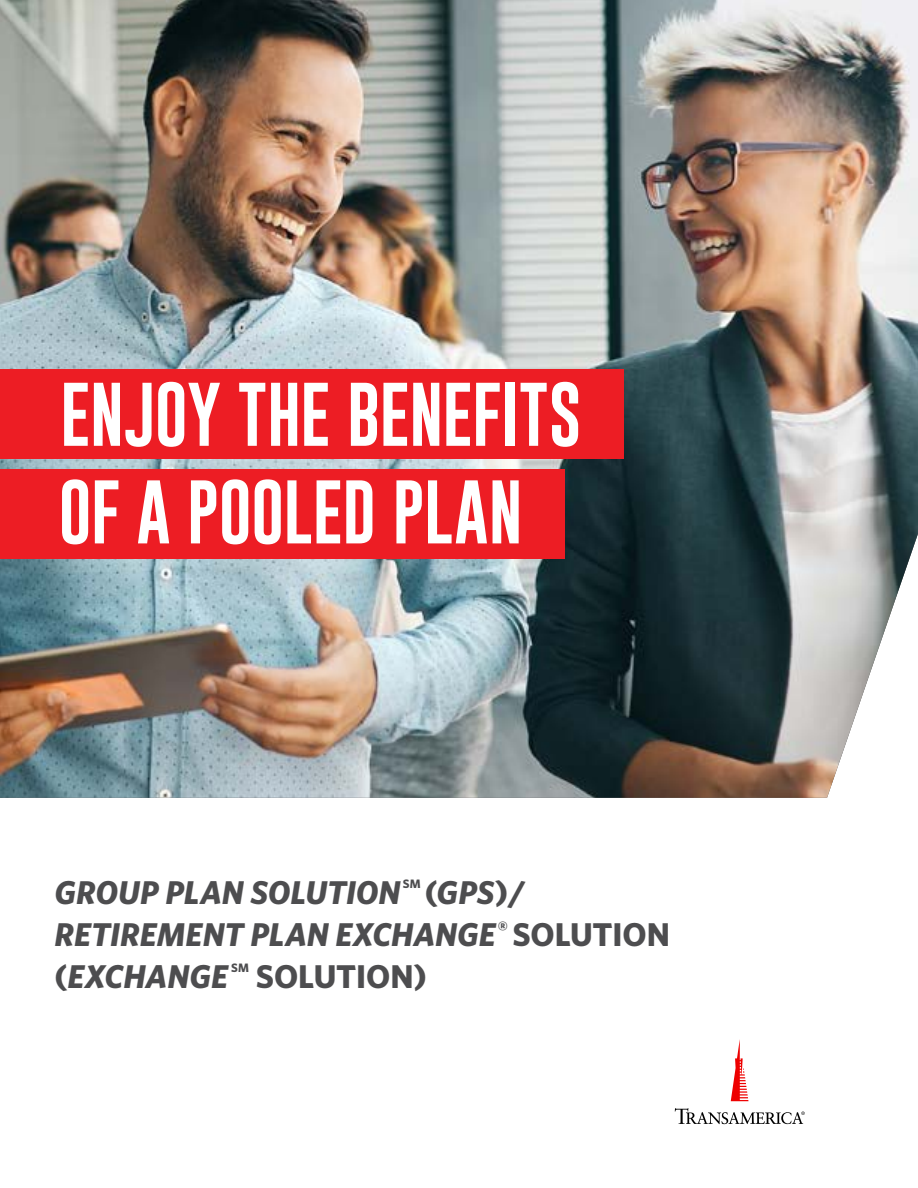
<style>
.page{position:relative;width:918px;height:1188px;background:#fff}
.page>*{position:absolute;margin:0;border:0;box-sizing:border-box;transform-origin:0 0}
.t1{font:65.85px/97.6px "Gobold";letter-spacing:-.01em;color:#fff}
.t2{font:italic 700 33px/42px "Whitney";color:#4d4d4f}
.t3{font:700 33px "Whitney";letter-spacing:-.005em;color:#4d4d4f}
.t4{font:700 12.3px "Whitney";color:#4d4d4f}
.s1{font-style:normal}
</style>
<div class="page">
<img style="left:0;top:0;width:918px;height:798px">
<div style="left:0;top:369px;width:624px;height:90px;background:#ed1d24"></div>
<div style="left:0;top:469px;width:565px;height:89px;background:#ed1d24"></div>
<svg style="left:731px;top:1039px;width:17px;height:62px"></svg>
<svg style="left:675px;top:1108px;width:130px;height:16px"></svg>
<h1 class="t1" style="left:59px;top:366px;width:525px">ENJOY THE BENEFITS<br>OF A POOLED PLAN</h1>
<p class="t2" style="left:55px;top:871px;width:348px">GROUP PLAN SOLUTION</p>
<p class="t4" style="left:403px;top:875px;width:19px">SM</p>
<p class="t2" style="left:55px;top:871px;width:617px;text-indent:370px"><span class="s1">(</span>GPS<span class="s1">)/<br></span>RETIREMENT PLAN EXCHANGE<sup>®</sup> <span class="s1">SOLUTION (</span>EXCHANGE</p>
<p class="t4" style="left:231px;top:959px;width:19px">SM</p>
<p class="t3" style="left:256px;top:954px;width:172px">SOLUTION)</p>
</div>
